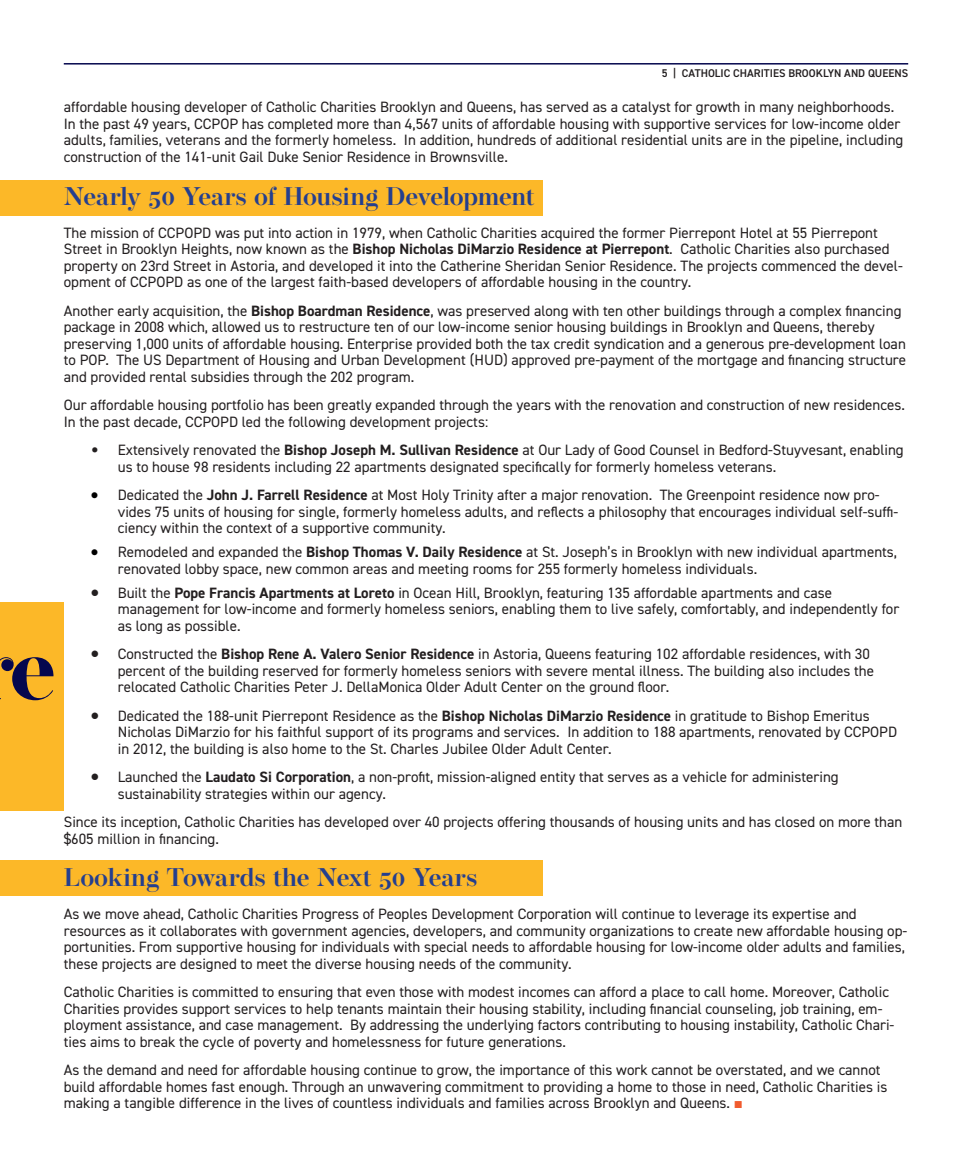
<style>
.page{position:relative;width:972px;height:1168px;background:#fff}
.page>*{position:absolute;margin:0;border:0;box-sizing:border-box;transform-origin:0 0}
.t1{font:700 88.5px "Operetta 18";color:#05074e}
.t2{font:600 25.5px "Operetta 12";letter-spacing:-.01em;color:#253f8e}
.t3{font:15px/16.5px "DIN2014";color:#231f20}
.t4{font:600 11.25px "DIN2014";color:#231f20}
.s1{font-weight:700}
.s2{font-family:"Calibri";font-size:16.5px}
.s3{color:#000}
.s4{font-family:"Monotype Corsiva";color:#f15b2e}
</style>
<div class="page">
<hr style="left:64px;top:63px;width:844px;height:2px;background:#05074e">
<div style="left:0;top:602px;width:64px;height:208px;background:#fcb828"></div>
<div style="left:0;top:860px;width:543px;height:35px;background:#fcb828"></div>
<div style="left:0;top:181px;width:543px;height:35px;background:#fcb828"></div>
<h1 class="t1" style="left:10px;top:617px;width:48px">e</h1>
<p class="t4" style="left:662px;top:65px;width:248px">5 | CATHOLIC CHARITIES BROOKLYN AND QUEENS</p>
<p class="t3" style="left:64px;top:99px;width:841px">affordable housing developer of Catholic Charities Brooklyn and Queens, has served as a catalyst for growth in many neighborhoods.<br>In the past 49 years, CCPOP has completed more than 4,567 units of affordable housing with supportive services for low-income older adults, families, veterans and the formerly homeless. In addition, hundreds of additional residential units are in the pipeline, including construction of the 141-unit Gail Duke Senior Residence in Brownsville.</p>
<h2 class="t2" style="left:64px;top:181px;width:472px">Nearly 50 Years of Housing Development</h2>
<p class="t3" style="left:64px;top:224px;width:841px">The mission of CCPOPD was put into action in 1979, when Catholic Charities acquired the former Pierrepont Hotel at 55 Pierrepont Street in Brooklyn Heights, now known as the <span class="s1">Bishop Nicholas DiMarzio Residence at Pierrepont</span>. Catholic Charities also purchased property on 23rd Street in Astoria, and developed it into the Catherine Sheridan Senior Residence. The projects commenced the devel&shy;opment of CCPOPD as one of the largest faith-based developers of affordable housing in the country.</p>
<p class="t3" style="left:64px;top:302px;width:844px">Another early acquisition, the <span class="s1">Bishop Boardman Residence</span>, was preserved along with ten other buildings through a complex financing package in 2008 which, allowed us to restructure ten of our low-income senior housing buildings in Brooklyn and Queens, thereby preserving 1,000 units of affordable housing. Enterprise provided both the tax credit syndication and a generous pre-development loan to POP. The US Department of Housing and Urban Development (HUD) approved pre-payment of the mortgage and financing structure and provided rental subsidies through the 202 program.</p>
<p class="t3" style="left:64px;top:396px;width:843px">Our affordable housing portfolio has been greatly expanded through the years with the renovation and construction of new residences.<br>In the past decade, CCPOPD led the following development projects:</p>
<p class="t3" style="left:118px;top:441px;width:788px;text-indent:-27px"><span class="s2">•</span> Extensively renovated the <span class="s1">Bishop Joseph M. Sullivan Residence</span> at Our Lady of Good Counsel in Bedford-Stuyvesant, enabling us to house 98 residents including 22 apartments designated specifically for formerly homeless veterans.</p>
<p class="t3" style="left:118px;top:486px;width:782px;text-indent:-27px"><span class="s3">•</span> Dedicated the <span class="s1">John J. Farrell Residence</span> at Most Holy Trinity after a major renovation. The Greenpoint residence now pro&shy;vides 75 units of housing for single, formerly homeless adults, and reflects a philosophy that encourages individual self-suffi&shy;ciency within the context of a supportive community.</p>
<p class="t3" style="left:118px;top:543px;width:781px;text-indent:-27px"><span class="s3">•</span> Remodeled and expanded the <span class="s1">Bishop Thomas V. Daily Residence</span> at St. Joseph’s in Brooklyn with new individual apartments, renovated lobby space, new common areas and meeting rooms for 255 formerly homeless individuals.</p>
<p class="t3" style="left:118px;top:584px;width:783px;text-indent:-27px">• Built the <span class="s1">Pope Francis Apartments at Loreto</span> in Ocean Hill, Brooklyn, featuring 135 affordable apartments and case management for low-income and formerly homeless seniors, enabling them to live safely, comfortably, and independently for as long as possible.</p>
<p class="t3" style="left:118px;top:645px;width:758px;text-indent:-27px">• Constructed the <span class="s1">Bishop Rene A. Valero Senior Residence</span> in Astoria, Queens featuring 102 affordable residences, with 30 percent of the building reserved for formerly homeless seniors with severe mental illness. The building also includes the relocated Catholic Charities Peter J. DellaMonica Older Adult Center on the ground floor.</p>
<p class="t3" style="left:118px;top:707px;width:781px;text-indent:-27px">• Dedicated the 188-unit Pierrepont Residence as the <span class="s1">Bishop Nicholas DiMarzio Residence</span> in gratitude to Bishop Emeritus<br>Nicholas DiMarzio for his faithful support of its programs and services. In addition to 188 apartments, renovated by CCPOPD in 2012, the building is also home to the St. Charles Jubilee Older Adult Center.</p>
<p class="t3" style="left:118px;top:768px;width:723px;text-indent:-27px">• Launched the <span class="s1">Laudato Si Corporation</span>, a non-profit, mission-aligned entity that serves as a vehicle for administering sustainability strategies within our agency.</p>
<p class="t3" style="left:64px;top:813px;width:840px">Since its inception, Catholic Charities has developed over 40 projects offering thousands of housing units and has closed on more than $605 million in financing.</p>
<h2 class="t2" style="left:64px;top:862px;width:415px">Looking Towards the Next 50 Years</h2>
<p class="t3" style="left:64px;top:905px;width:845px">As we move ahead, Catholic Charities Progress of Peoples Development Corporation will continue to leverage its expertise and resources as it collaborates with government agencies, developers, and community organizations to create new affordable housing op&shy;portunities. From supportive housing for individuals with special needs to affordable housing for low-income older adults and families, these projects are designed to meet the diverse housing needs of the community.</p>
<p class="t3" style="left:64px;top:983px;width:832px">Catholic Charities is committed to ensuring that even those with modest incomes can afford a place to call home. Moreover, Catholic Charities provides support services to help tenants maintain their housing stability, including financial counseling, job training, em&shy;ployment assistance, and case management. By addressing the underlying factors contributing to housing instability, Catholic Chari&shy;ties aims to break the cycle of poverty and homelessness for future generations.</p>
<p class="t3" style="left:64px;top:1061px;width:825px">As the demand and need for affordable housing continue to grow, the importance of this work cannot be overstated, and we cannot build affordable homes fast enough. Through an unwavering commitment to providing a home to those in need, Catholic Charities is making a tangible difference in the lives of countless individuals and families across Brooklyn and Queens. <span class="s4">■</span></p>
</div>
